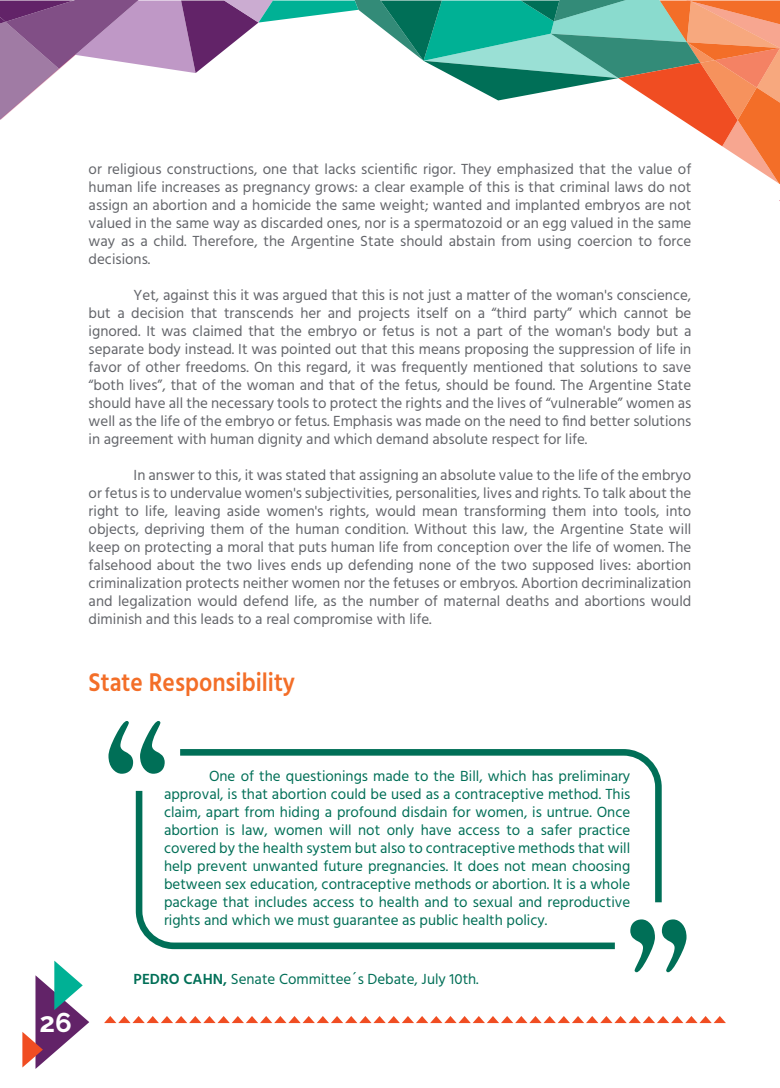
<style>
.page{position:relative;width:780px;height:1088px;background:#fff}
.page>*{position:absolute;margin:0;border:0;box-sizing:border-box;transform-origin:0 0}
.t1{font:700 27.5px "Raleway";color:#fff}
.t2{font:600 26.25px "Hind";color:#f36e28;scale:.89 1}
.t3{font:15px/18px "Hind";color:#63656a;text-align:justify}
.t4{font:15px/18px "Hind";color:#006f57;text-align:justify}
.s1{font-weight:600}
</style>
<div class="page">
<svg style="left:0;top:1px;width:780px;height:183px"></svg>
<svg style="left:22px;top:960px;width:67px;height:109px"></svg>
<svg style="left:104px;top:1016px;width:622px;height:7px"></svg>
<svg style="left:140px;top:721px;width:25px;height:53px"></svg>
<svg style="left:108px;top:721px;width:25px;height:53px"></svg>
<svg style="left:630px;top:919px;width:25px;height:53px"></svg>
<svg style="left:661px;top:919px;width:25px;height:53px"></svg>
<svg style="left:180px;top:749px;width:481px;height:153px"></svg>
<svg style="left:136px;top:791px;width:478px;height:158px"></svg>
<p class="t3" style="left:89px;top:160px;width:604px">or religious constructions, one that lacks scientific rigor. They emphasized that the value of human life increases as pregnancy grows: a clear example of this is that criminal laws do not assign an abortion and a homicide the same weight; wanted and implanted embryos are not valued in the same way as discarded ones, nor is a spermatozoid or an egg valued in the same way as a child. Therefore, the Argentine State should abstain from using coercion to force decisions.</p>
<p class="t3" style="left:89px;top:286px;width:604px;text-indent:45px">Yet, against this it was argued that this is not just a matter of the woman's conscience, but a decision that transcends her and projects itself on a “third party” which cannot be ignored. It was claimed that the embryo or fetus is not a part of the woman's body but a separate body instead. It was pointed out that this means proposing the suppression of life in favor of other freedoms. On this regard, it was frequently mentioned that solutions to save “both lives”, that of the woman and that of the fetus, should be found. The Argentine State should have all the necessary tools to protect the rights and the lives of “vulnerable” women as well as the life of the embryo or fetus. Emphasis was made on the need to find better solutions in agreement with human dignity and which demand absolute respect for life.</p>
<p class="t3" style="left:89px;top:466px;width:604px;text-indent:45px">In answer to this, it was stated that assigning an absolute value to the life of the embryo or fetus is to undervalue women's subjectivities, personalities, lives and rights. To talk about the right to life, leaving aside women's rights, would mean transforming them into tools, into objects, depriving them of the human condition. Without this law, the Argentine State will keep on protecting a moral that puts human life from conception over the life of women. The falsehood about the two lives ends up defending none of the two supposed lives: abortion criminalization protects neither women nor the fetuses or embryos. Abortion decriminalization and legalization would defend life, as the number of maternal deaths and abortions would diminish and this leads to a real compromise with life.</p>
<h2 class="t2" style="left:89px;top:664px;width:233px">State Responsibility</h2>
<h1 class="t1" style="left:40px;top:1006px;width:34px">26</h1>
<p class="t4" style="left:164px;top:767px;width:468px;text-indent:45px">One of the questionings made to the Bill, which has preliminary approval, is that abortion could be used as a contraceptive method. This claim, apart from hiding a profound disdain for women, is untrue. Once abortion is law, women will not only have access to a safer practice covered by the health system but also to contraceptive methods that will help prevent unwanted future pregnancies. It does not mean choosing between sex education, contraceptive methods or abortion. It is a whole package that includes access to health and to sexual and reproductive rights and which we must guarantee as public health policy.</p>
<p class="t4" style="left:134px;top:970px;width:346px"><span class="s1">PEDRO CAHN,</span> Senate Committee´s Debate, July 10th.</p>
</div>
